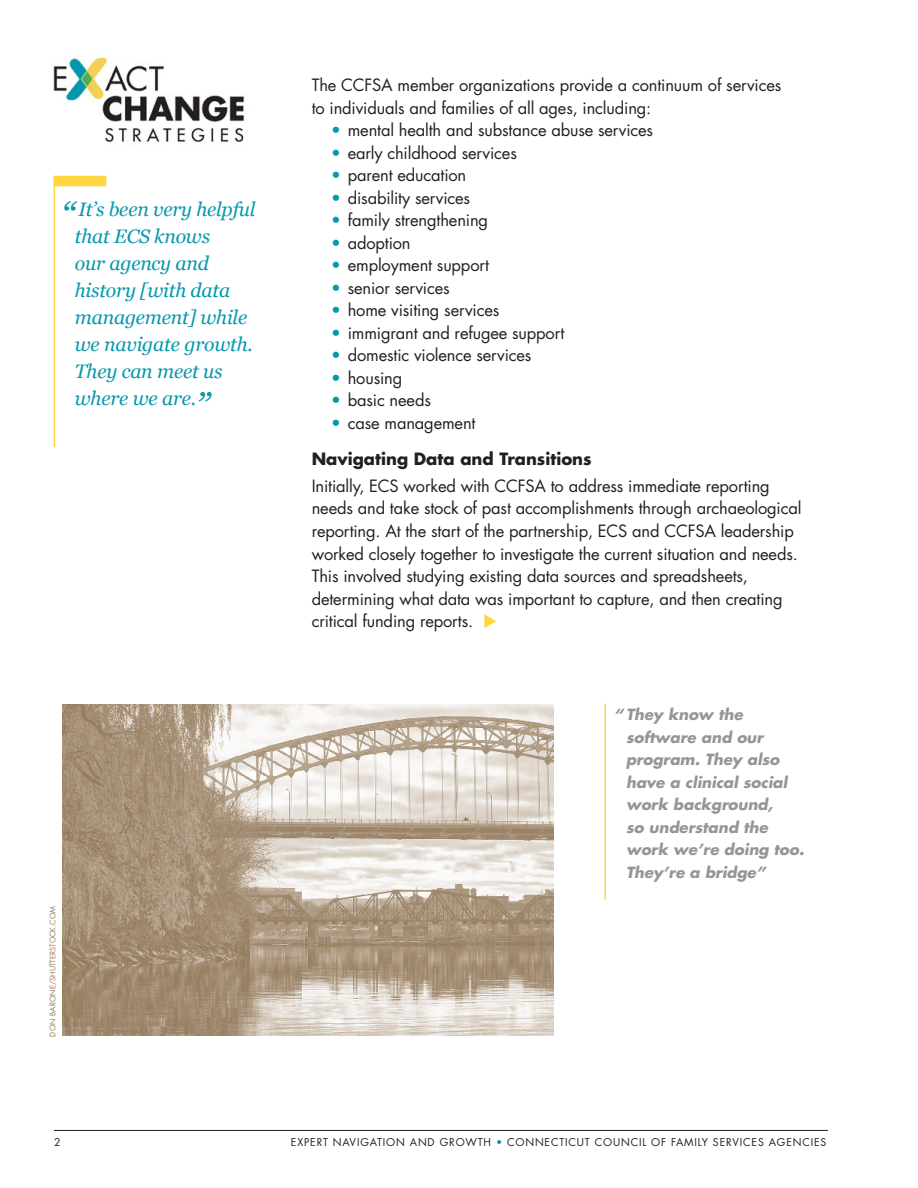
<style>
.page{position:relative;width:918px;height:1188px;background:#fff}
.page>*{position:absolute;margin:0;border:0;box-sizing:border-box;transform-origin:0 0}
.t1{font:italic 19.5px/27px "Georgia";letter-spacing:-.01em;color:#0798ac}
.t2{font:16.5px/22.5px "Futura";letter-spacing:-.01em;color:#231f20}
.t3{font:700 16.5px/36px "Futura";color:#231f20}
.t4{font:italic 700 15px/22.5px "Futura";color:#939598}
.t5{font:10.5px "Futura";letter-spacing:.08em;color:#231f20}
.t6{font:7.5px "Futura";color:#937b5d}
.s1{font-size:36px}
.s2{color:#0798ac}
.s3{color:#009aa5}
.s4{font-weight:400;color:#009aa5}
.s5{font-weight:400}
.s6{color:#ffd540}
</style>
<div class="page">
<img style="left:53px;top:56px;width:191px;height:87px">
<div style="left:54px;top:176px;width:52px;height:10px;background:#ffd540"></div>
<hr style="left:54px;top:176px;width:1px;height:271px;background:#ffd540">
<hr style="left:54px;top:1130px;width:774px;height:1px;background:#231f20">
<hr style="left:604px;top:704px;width:2px;height:196px;background:#ffd540">
<img style="left:63px;top:704px;width:491px;height:332px">
<p class="t1" style="left:75px;top:196px;width:182px;text-indent:-13px"><span class="s1">“</span>It’s been very helpful that ECS knows<br>our agency and history [with data management] while we navigate growth.<br>They can meet us where we are.<span class="s1">”</span></p>
<p class="t6" style="left:48px;top:1036px;width:132px;rotate:-90deg">DON BARONE/SHUTTERSTOCK.COM</p>
<p class="t2" style="left:312px;top:74px;width:471px">The CCFSA member organizations provide a continuum of services to individuals and families of all ages, including:</p>
<p class="t2" style="left:331px;top:119px;width:323px"><span class="s2">•</span> mental health and substance abuse services</p>
<p class="t2" style="left:331px;top:141px;width:187px"><span class="s2">•</span> early childhood services</p>
<p class="t2" style="left:331px;top:164px;width:137px"><span class="s2">•</span> parent education</p>
<p class="t2" style="left:331px;top:186px;width:140px"><span class="s2">•</span> disability services</p>
<p class="t2" style="left:331px;top:209px;width:158px"><span class="s2">•</span> family strengthening</p>
<p class="t2" style="left:331px;top:231px;width:81px"><span class="s2">•</span> adoption</p>
<p class="t2" style="left:331px;top:254px;width:159px"><span class="s2">•</span> employment support</p>
<p class="t2" style="left:331px;top:276px;width:120px"><span class="s2">•</span> senior services</p>
<p class="t2" style="left:331px;top:299px;width:170px"><span class="s2">•</span> home visiting services</p>
<p class="t2" style="left:331px;top:321px;width:235px"><span class="s3">•</span> immigrant and refugee support</p>
<p class="t2" style="left:331px;top:344px;width:202px"><span class="s3">•</span> domestic violence services</p>
<p class="t2" style="left:331px;top:366px;width:73px"><span class="s3">•</span> housing</p>
<p class="t2" style="left:331px;top:389px;width:101px"><span class="s3">•</span> basic needs</p>
<p class="t3" style="left:312px;top:404px;width:281px;text-indent:20px"><span class="s4">•</span> <span class="s5">case management<br></span>Navigating Data and Transitions</p>
<p class="t2" style="left:312px;top:474px;width:491px">Initially, ECS worked with CCFSA to address immediate reporting needs and take stock of past accomplishments through archaeological reporting. At the start of the partnership, ECS and CCFSA leadership worked closely together to investigate the current situation and needs.<br>This involved studying existing data sources and spreadsheets, determining what data was important to capture, and then creating critical funding reports. <span class="s6">◆</span></p>
<p class="t4" style="left:626px;top:703px;width:180px;text-indent:-12px">“ They know the software and our program. They also have a clinical social work background,<br>so understand the work we’re doing too.<br>They’re a bridge”</p>
<p class="t5" style="left:54px;top:1135px;width:8px">2</p>
<p class="t5" style="left:291px;top:1135px;width:537px">EXPERT NAVIGATION AND GROWTH <span class="s2">•</span> CONNECTICUT COUNCIL OF FAMILY SERVICES AGENCIES</p>
</div>
